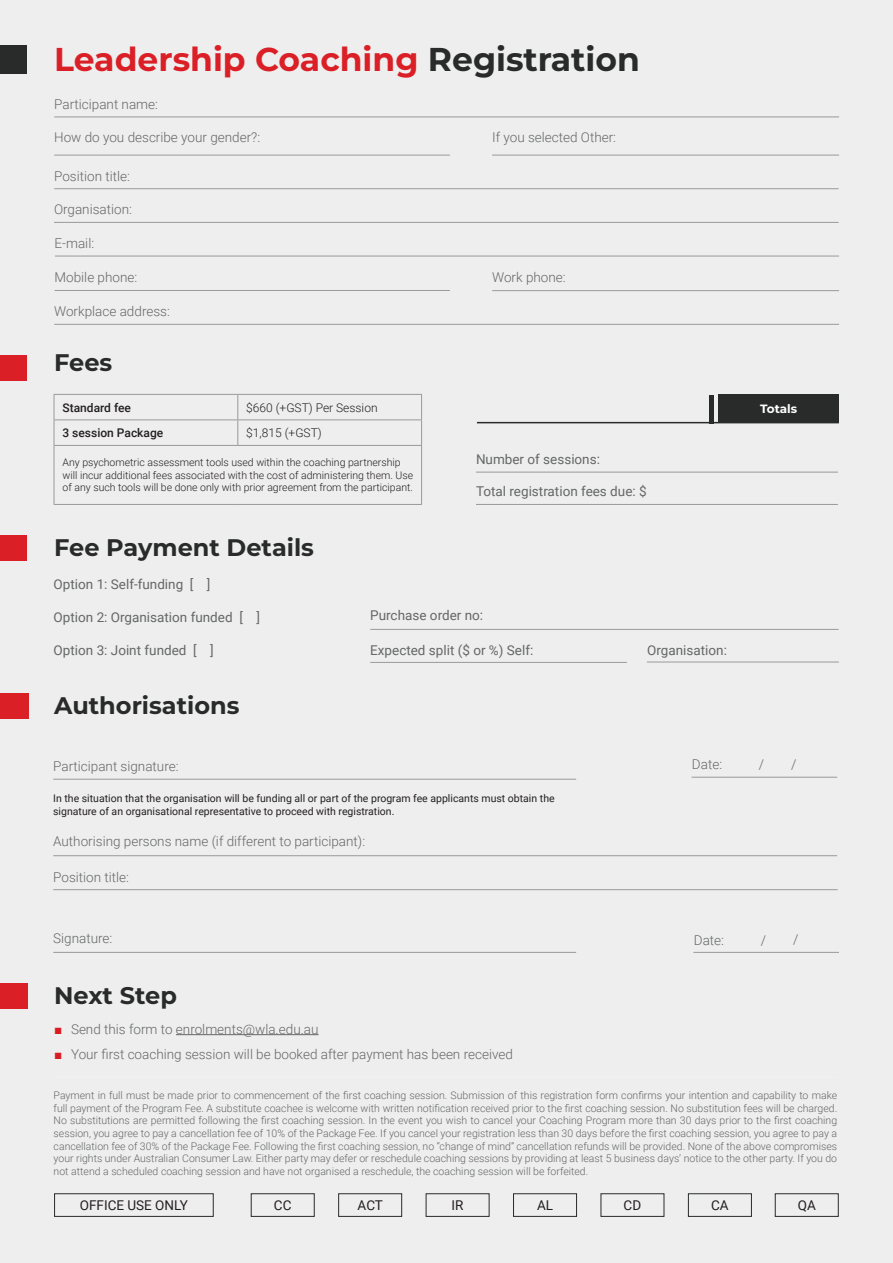
<style>
.page{position:relative;width:893px;height:1263px;background:#eee}
.page>*{position:absolute;margin:0;border:0;box-sizing:border-box;transform-origin:0 0}
.t1{font:100 33px "Montserrat";color:#da2026}
.t2{font:100 24px "Montserrat";color:#292a2a}
.t3{font:300 13.5px "Roboto";color:#656666}
.Body{font:13.5px "Roboto";color:#656666}
.t4{font:13.5px "Roboto";color:#231f20}
.t5{font:300 12px "Roboto";color:#231f20}
.t6{font:500 12px "Roboto";color:#231f20}
.t7{font:100 12px "Montserrat";color:#fff}
.t8{font:300 10.5px/12.6px "Roboto";color:#656666;text-align:justify}
.t9{font:300 10.5px/12.6px "Roboto";color:#231f20}
.t10{font:10.5px/12.6px "Roboto";color:#231f20}
.s1{color:#292a2a}
.s2{font-family:"Arial";font-weight:400;color:#d91b22}
</style>
<div class="page">
<hr style="left:54px;top:117px;width:785px;height:1px;background:#989999">
<hr style="left:54px;top:155px;width:396px;height:1px;background:#989999">
<hr style="left:54px;top:324px;width:785px;height:1px;background:#989999">
<hr style="left:54px;top:188px;width:785px;height:1px;background:#989999">
<hr style="left:54px;top:222px;width:785px;height:1px;background:#989999">
<hr style="left:55px;top:256px;width:784px;height:1px;background:#989999">
<hr style="left:55px;top:290px;width:395px;height:1px;background:#989999">
<hr style="left:492px;top:290px;width:347px;height:1px;background:#989999">
<hr style="left:492px;top:155px;width:347px;height:1px;background:#989999">
<div style="left:0;top:45px;width:27px;height:29px;background:#292a2a"></div>
<div style="left:0;top:355px;width:27px;height:25px;background:#da2026"></div>
<hr style="left:54px;top:394px;width:184px;height:1px;background:#989999">
<hr style="left:238px;top:394px;width:184px;height:1px;background:#989999">
<hr style="left:54px;top:419px;width:184px;height:1px;background:#989999">
<svg style="left:54px;top:395px;width:1px;height:50px"></svg>
<hr style="left:238px;top:419px;width:184px;height:1px;background:#989999">
<svg style="left:237px;top:395px;width:1px;height:50px"></svg>
<svg style="left:421px;top:395px;width:1px;height:50px"></svg>
<hr style="left:54px;top:445px;width:184px;height:1px;background:#989999">
<hr style="left:54px;top:446px;width:1px;height:58px;background:#989999">
<hr style="left:238px;top:445px;width:184px;height:1px;background:#989999">
<hr style="left:421px;top:446px;width:1px;height:58px;background:#989999">
<hr style="left:54px;top:504px;width:184px;height:1px;background:#989999">
<hr style="left:238px;top:504px;width:184px;height:1px;background:#989999">
<hr style="left:476px;top:472px;width:362px;height:1px;background:#989999">
<hr style="left:476px;top:504px;width:362px;height:1px;background:#989999">
<div style="left:718px;top:394px;width:121px;height:29px;background:#292a2a"></div>
<div style="left:709px;top:395px;width:5px;height:28px;background:#292a2a"></div>
<hr style="left:477px;top:422px;width:362px;height:1px;background:#292a2a">
<hr style="left:53px;top:952px;width:523px;height:1px;background:#989999">
<div style="left:0;top:693px;width:28px;height:26px;background:#da2026"></div>
<hr style="left:53px;top:779px;width:523px;height:1px;background:#989999">
<hr style="left:692px;top:777px;width:145px;height:1px;background:#989999">
<hr style="left:53px;top:855px;width:784px;height:1px;background:#989999">
<hr style="left:53px;top:889px;width:785px;height:1px;background:#989999">
<hr style="left:693px;top:952px;width:146px;height:1px;background:#989999">
<div style="left:0;top:983px;width:27px;height:26px;background:#da2026"></div>
<div style="left:54px;top:1193px;width:160px;height:24px;border:1px solid #292a2a"></div>
<div style="left:251px;top:1193px;width:64px;height:24px;border:1px solid #292a2a"></div>
<div style="left:338px;top:1193px;width:64px;height:24px;border:1px solid #292a2a"></div>
<div style="left:426px;top:1193px;width:63px;height:24px;border:1px solid #292a2a"></div>
<div style="left:513px;top:1193px;width:64px;height:24px;border:1px solid #292a2a"></div>
<div style="left:601px;top:1193px;width:63px;height:24px;border:1px solid #292a2a"></div>
<div style="left:688px;top:1193px;width:64px;height:24px;border:1px solid #292a2a"></div>
<div style="left:775px;top:1193px;width:64px;height:24px;border:1px solid #292a2a"></div>
<div style="left:0;top:535px;width:26px;height:26px;background:#da2026"></div>
<hr style="left:370px;top:629px;width:469px;height:1px;background:#989999">
<hr style="left:370px;top:662px;width:257px;height:1px;background:#989999">
<hr style="left:647px;top:662px;width:192px;height:1px;background:#989999">
<hr style="left:176px;top:1034px;width:143px;height:1px;background:#656666">
<p class="t1" style="left:54px;top:37px;width:587px">Leadership Coaching <span class="s1">Registration</span></p>
<p class="t3" style="left:54px;top:95px;width:105px">Participant name:</p>
<p class="t3" style="left:54px;top:128px;width:208px">How do you describe your gender?:</p>
<p class="t3" style="left:492px;top:128px;width:126px">If you selected Other:</p>
<p class="t3" style="left:54px;top:166px;width:77px">Position title:</p>
<p class="t3" style="left:54px;top:200px;width:79px">Organisation:</p>
<p class="t3" style="left:55px;top:234px;width:41px">E-mail:</p>
<p class="t3" style="left:55px;top:268px;width:84px">Mobile phone:</p>
<p class="t3" style="left:492px;top:268px;width:75px">Work phone:</p>
<p class="t3" style="left:54px;top:302px;width:117px">Workplace address:</p>
<p class="t2" style="left:54px;top:347px;width:60px">Fees</p>
<p class="t6" style="left:63px;top:399px;width:70px">Standard fee</p>
<p class="t5" style="left:246px;top:399px;width:133px">$660 (+GST) Per Session</p>
<p class="t6" style="left:63px;top:424px;width:102px">3 session Package</p>
<p class="t5" style="left:246px;top:424px;width:77px">$1,815 (+GST)</p>
<p class="t9" style="left:63px;top:456px;width:352px">Any psychometric assessment tools used within the coaching partnership will incur additional fees associated with the cost of administering them. Use of any such tools will be done only with prior agreement from the participant.</p>
<p class="Body" style="left:476px;top:450px;width:125px">Number of sessions:</p>
<p class="Body" style="left:476px;top:482px;width:172px">Total registration fees due: $</p>
<p class="t2" style="left:54px;top:532px;width:261px">Fee Payment Details</p>
<p class="Body" style="left:54px;top:575px;width:158px">Option 1: Self-funding [ ]</p>
<p class="Body" style="left:54px;top:608px;width:208px">Option 2: Organisation funded [ ]</p>
<p class="Body" style="left:54px;top:640px;width:162px">Option 3: Joint funded [ ]</p>
<p class="t2" style="left:54px;top:690px;width:187px">Authorisations</p>
<p class="Body" style="left:370px;top:606px;width:114px">Purchase order no:</p>
<p class="Body" style="left:370px;top:640px;width:165px">Expected split ($ or %) Self:</p>
<p class="Body" style="left:647px;top:640px;width:81px">Organisation:</p>
<p class="t7" style="left:760px;top:400px;width:39px">Totals</p>
<p class="t3" style="left:53px;top:757px;width:127px">Participant signature:</p>
<p class="t3" style="left:692px;top:755px;width:32px">Date:</p>
<p class="t3" style="left:759px;top:755px;width:7px">/</p>
<p class="t3" style="left:791px;top:754px;width:7px">/</p>
<p class="t10" style="left:53px;top:792px;width:503px">In the situation that the organisation will be funding all or part of the program fee applicants must obtain the signature of an organisational representative to proceed with registration.</p>
<p class="t3" style="left:53px;top:832px;width:313px">Authorising persons name (if different to participant):</p>
<p class="t3" style="left:53px;top:867px;width:77px">Position title:</p>
<p class="t3" style="left:53px;top:929px;width:61px">Signature:</p>
<p class="t2" style="left:54px;top:980px;width:124px">Next Step</p>
<p class="t3" style="left:54px;top:1019px;width:266px"><span class="s2">■</span> Send this form to enrolments@wla.edu.au</p>
<p class="t3" style="left:54px;top:1045px;width:460px"><span class="s2">■</span> Your first coaching session will be booked after payment has been received</p>
<p class="t3" style="left:694px;top:930px;width:32px">Date:</p>
<p class="t3" style="left:761px;top:930px;width:7px">/</p>
<p class="t3" style="left:793px;top:930px;width:7px">/</p>
<p class="t8" style="left:54px;top:1089px;width:785px">Payment in full must be made prior to commencement of the first coaching session. Submission of this registration form confirms your intention and capability to make full payment of the Program Fee. A substitute coachee is welcome with written notification received prior to the first coaching session. No substitution fees will be charged.<br>No substitutions are permitted following the first coaching session. In the event you wish to cancel your Coaching Program more than 30 days prior to the first coaching session, you agree to pay a cancellation fee of 10% of the Package Fee. If you cancel your registration less than 30 days before the first coaching session, you agree to pay a cancellation fee of 30% of the Package Fee. Following the first coaching session, no “change of mind” cancellation refunds will be provided. None of the above compromises your rights under Australian Consumer Law. Either party may defer or reschedule coaching sessions by providing at least 5 business days’ notice to the other party. If you do not attend a scheduled coaching session and have not organised a reschedule, the coaching session will be forfeited.</p>
<p class="t4" style="left:80px;top:1196px;width:110px">OFFICE USE ONLY</p>
<p class="t4" style="left:274px;top:1196px;width:19px">CC</p>
<p class="t4" style="left:358px;top:1196px;width:27px">ACT</p>
<p class="t4" style="left:452px;top:1196px;width:13px">IR</p>
<p class="t4" style="left:537px;top:1196px;width:18px">AL</p>
<p class="t4" style="left:624px;top:1196px;width:19px">CD</p>
<p class="t4" style="left:711px;top:1196px;width:19px">CA</p>
<p class="t4" style="left:798px;top:1196px;width:20px">QA</p>
</div>
